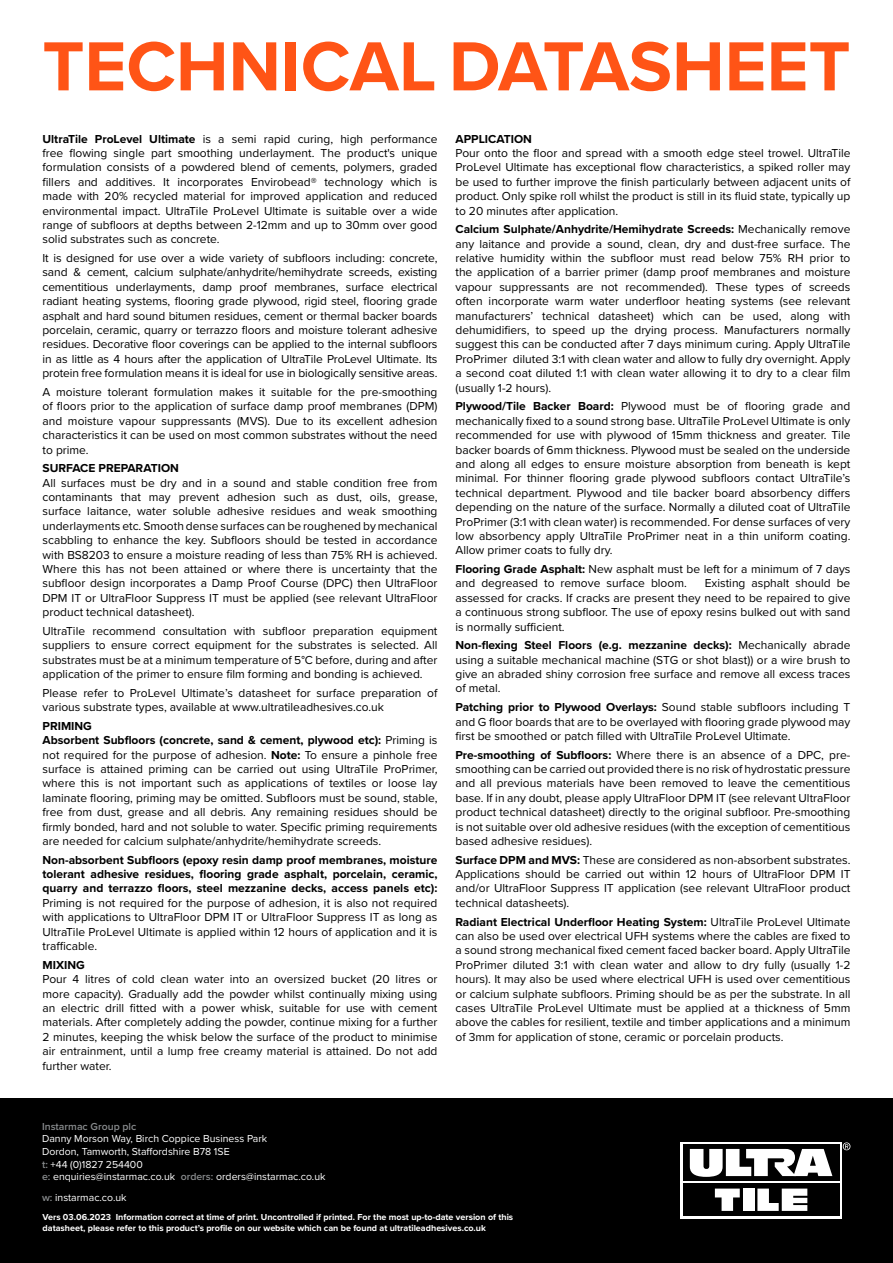
<style>
.page{position:relative;width:893px;height:1263px;background:#fff}
.page>*{position:absolute;margin:0;border:0;box-sizing:border-box;transform-origin:0 0}
.t1{font:700 72px "Proxima Nova";color:#ff5416}
.t2{font:12px/14.4px "Proxima Nova";color:#000;text-align:justify}
.t3{font:700 12px "Proxima Nova";color:#000}
.t4{font:10.5px/12.6px "Proxima Nova";color:#fff}
.t5{font:600 10.5px "Proxima Nova";color:#888b8d}
.t6{font:700 9px/10.8px "Proxima Nova";color:#fff}
.s1{font-weight:700}
.s2{font-weight:600;color:#888b8d}
</style>
<div class="page">
<div style="left:0;top:1098px;width:893px;height:165px;background:#000"></div>
<svg style="left:843px;top:1142px;width:7px;height:8px"></svg>
<svg style="left:680px;top:1142px;width:162px;height:76px;background:#d9d9d9"></svg>
<div style="left:683px;top:1183px;width:156px;height:33px;background:#000"></div>
<svg style="left:715px;top:1188px;width:25px;height:23px"></svg>
<div style="left:743px;top:1188px;width:11px;height:23px;background:#fff"></div>
<svg style="left:757px;top:1188px;width:50px;height:23px"></svg>
<div style="left:683px;top:1145px;width:156px;height:36px;background:#010101"></div>
<svg style="left:690px;top:1149px;width:142px;height:28px"></svg>
<p class="t1" style="left:43px;top:13px;width:809px">TECHNICAL DATASHEET</p>
<p class="t2" style="left:43px;top:131px;width:396px"><span class="s1">UltraTile ProLevel Ultimate</span> is a semi rapid curing, high performance free flowing single part smoothing underlayment. The product's unique formulation consists of a powdered blend of cements, polymers, graded fillers and additives. It incorporates Envirobead® technology which is made with 20% recycled material for improved application and reduced environmental impact. UltraTile ProLevel Ultimate is suitable over a wide range of subfloors at depths between 2-12mm and up to 30mm over good solid substrates such as concrete.</p>
<p class="t2" style="left:43px;top:250px;width:396px">It is designed for use over a wide variety of subfloors including: concrete, sand &amp; cement, calcium sulphate/anhydrite/hemihydrate screeds, existing cementitious underlayments, damp proof membranes, surface electrical radiant heating systems, flooring grade plywood, rigid steel, flooring grade asphalt and hard sound bitumen residues, cement or thermal backer boards porcelain, ceramic, quarry or terrazzo floors and moisture tolerant adhesive residues. Decorative floor coverings can be applied to the internal subfloors in as little as 4 hours after the application of UltraTile ProLevel Ultimate. Its protein free formulation means it is ideal for use in biologically sensitive areas.</p>
<p class="t2" style="left:43px;top:384px;width:396px">A moisture tolerant formulation makes it suitable for the pre-smoothing of floors prior to the application of surface damp proof membranes (DPM) and moisture vapour suppressants (MVS). Due to its excellent adhesion characteristics it can be used on most common substrates without the need to prime.</p>
<p class="t3" style="left:43px;top:459px;width:138px">SURFACE PREPARATION</p>
<p class="t2" style="left:43px;top:475px;width:396px">All surfaces must be dry and in a sound and stable condition free from contaminants that may prevent adhesion such as dust, oils, grease, surface laitance, water soluble adhesive residues and weak smoothing underlayments etc. Smooth dense surfaces can be roughened by mechanical scabbling to enhance the key. Subfloors should be tested in accordance with BS8203 to ensure a moisture reading of less than 75% RH is achieved.<br>Where this has not been attained or where there is uncertainty that the subfloor design incorporates a Damp Proof Course (DPC) then UltraFloor DPM IT or UltraFloor Suppress IT must be applied (see relevant UltraFloor product technical datasheet).</p>
<p class="t2" style="left:43px;top:623px;width:396px">UltraTile recommend consultation with subfloor preparation equipment suppliers to ensure correct equipment for the substrates is selected. All substrates must be at a minimum temperature of 5°C before, during and after application of the primer to ensure film forming and bonding is achieved.</p>
<p class="t2" style="left:43px;top:685px;width:396px">Please refer to ProLevel Ultimate’s datasheet for surface preparation of various substrate types, available at www.ultratileadhesives.co.uk</p>
<p class="t3" style="left:43px;top:717px;width:51px">PRIMING</p>
<p class="t2" style="left:43px;top:732px;width:396px"><span class="s1">Absorbent Subfloors (concrete, sand &amp; cement, plywood etc):</span> Priming is not required for the purpose of adhesion. <span class="s1">Note:</span> To ensure a pinhole free surface is attained priming can be carried out using UltraTile ProPrimer, where this is not important such as applications of textiles or loose lay laminate flooring, priming may be omitted. Subfloors must be sound, stable, free from dust, grease and all debris. Any remaining residues should be firmly bonded, hard and not soluble to water. Specific priming requirements are needed for calcium sulphate/anhydrite/hemihydrate screeds.</p>
<p class="t2" style="left:43px;top:852px;width:396px"><span class="s1">Non-absorbent Subfloors (epoxy resin damp proof membranes, moisture tolerant adhesive residues, flooring grade asphalt, porcelain, ceramic, quarry and terrazzo floors, steel mezzanine decks, access panels etc):<br></span>Priming is not required for the purpose of adhesion, it is also not required with applications to UltraFloor DPM IT or UltraFloor Suppress IT as long as UltraTile ProLevel Ultimate is applied within 12 hours of application and it is trafficable.</p>
<p class="t3" style="left:43px;top:956px;width:44px">MIXING</p>
<p class="t2" style="left:43px;top:971px;width:396px">Pour 4 litres of cold clean water into an oversized bucket (20 litres or more capacity). Gradually add the powder whilst continually mixing using an electric drill fitted with a power whisk, suitable for use with cement materials. After completely adding the powder, continue mixing for a further 2 minutes, keeping the whisk below the surface of the product to minimise air entrainment, until a lump free creamy material is attained. Do not add further water.</p>
<p class="t3" style="left:455px;top:130px;width:78px">APPLICATION</p>
<p class="t2" style="left:455px;top:145px;width:396px">Pour onto the floor and spread with a smooth edge steel trowel. UltraTile ProLevel Ultimate has exceptional flow characteristics, a spiked roller may be used to further improve the finish particularly between adjacent units of product. Only spike roll whilst the product is still in its fluid state, typically up to 20 minutes after application.</p>
<p class="t2" style="left:455px;top:221px;width:396px"><span class="s1">Calcium Sulphate/Anhydrite/Hemihydrate Screeds:</span> Mechanically remove any laitance and provide a sound, clean, dry and dust-free surface. The relative humidity within the subfloor must read below 75% RH prior to the application of a barrier primer (damp proof membranes and moisture vapour suppressants are not recommended). These types of screeds often incorporate warm water underfloor heating systems (see relevant manufacturers’ technical datasheet) which can be used, along with dehumidifiers, to speed up the drying process. Manufacturers normally suggest this can be conducted after 7 days minimum curing. Apply UltraTile ProPrimer diluted 3:1 with clean water and allow to fully dry overnight. Apply a second coat diluted 1:1 with clean water allowing it to dry to a clear film (usually 1-2 hours).</p>
<p class="t2" style="left:455px;top:399px;width:396px"><span class="s1">Plywood/Tile Backer Board:</span> Plywood must be of flooring grade and mechanically fixed to a sound strong base. UltraTile ProLevel Ultimate is only recommended for use with plywood of 15mm thickness and greater. Tile backer boards of 6mm thickness. Plywood must be sealed on the underside and along all edges to ensure moisture absorption from beneath is kept minimal. For thinner flooring grade plywood subfloors contact UltraTile’s technical department. Plywood and tile backer board absorbency differs depending on the nature of the surface. Normally a diluted coat of UltraTile ProPrimer (3:1 with clean water) is recommended. For dense surfaces of very low absorbency apply UltraTile ProPrimer neat in a thin uniform coating.<br>Allow primer coats to fully dry.</p>
<p class="t2" style="left:455px;top:561px;width:396px"><span class="s1">Flooring Grade Asphalt:</span> New asphalt must be left for a minimum of 7 days and degreased to remove surface bloom.</p>
<p class="t2" style="left:455px;top:576px;width:396px;text-indent:249px">Existing asphalt should be assessed for cracks. If cracks are present they need to be repaired to give a continuous strong subfloor. The use of epoxy resins bulked out with sand is normally sufficient.</p>
<p class="t2" style="left:455px;top:637px;width:396px"><span class="s1">Non-flexing Steel Floors (e.g. mezzanine decks):</span> Mechanically abrade using a suitable mechanical machine (STG or shot blast)) or a wire brush to give an abraded shiny corrosion free surface and remove all excess traces of metal.</p>
<p class="t2" style="left:455px;top:699px;width:396px"><span class="s1">Patching prior to Plywood Overlays:</span> Sound stable subfloors including T and G floor boards that are to be overlayed with flooring grade plywood may first be smoothed or patch filled with UltraTile ProLevel Ultimate.</p>
<p class="t2" style="left:455px;top:747px;width:396px"><span class="s1">Pre-smoothing of Subfloors:</span> Where there is an absence of a DPC, pre&shy;smoothing can be carried out provided there is no risk of hydrostatic pressure and all previous materials have been removed to leave the cementitious base. If in any doubt, please apply UltraFloor DPM IT (see relevant UltraFloor product technical datasheet) directly to the original subfloor. Pre-smoothing is not suitable over old adhesive residues (with the exception of cementitious based adhesive residues).</p>
<p class="t2" style="left:455px;top:852px;width:396px"><span class="s1">Surface DPM and MVS:</span> These are considered as non-absorbent substrates.<br>Applications should be carried out within 12 hours of UltraFloor DPM IT and/or UltraFloor Suppress IT application (see relevant UltraFloor product technical datasheets).</p>
<p class="t2" style="left:455px;top:914px;width:396px"><span class="s1">Radiant Electrical Underfloor Heating System:</span> UltraTile ProLevel Ultimate can also be used over electrical UFH systems where the cables are fixed to a sound strong mechanical fixed cement faced backer board. Apply UltraTile ProPrimer diluted 3:1 with clean water and allow to dry fully (usually 1-2 hours). It may also be used where electrical UFH is used over cementitious or calcium sulphate subfloors. Priming should be as per the substrate. In all cases UltraTile ProLevel Ultimate must be applied at a thickness of 5mm above the cables for resilient, textile and timber applications and a minimum of 3mm for application of stone, ceramic or porcelain products.</p>
<p class="t5" style="left:42px;top:1120px;width:96px">Instarmac Group plc</p>
<p class="t4" style="left:42px;top:1132px;width:285px">Danny Morson Way, Birch Coppice Business Park<br>Dordon, Tamworth, Staffordshire B78 1SE<br><span class="s2">t:</span> +44 (0)1827 254400<br><span class="s2">e:</span> enquiries@instarmac.co.uk <span class="s2">orders:</span> orders@instarmac.co.uk</p>
<p class="t4" style="left:42px;top:1191px;width:86px"><span class="s2">w:</span> instarmac.co.uk</p>
<p class="t6" style="left:43px;top:1212px;width:472px">Vers 03.06.2023 Information correct at time of print. Uncontrolled if printed. For the most up-to-date version of this datasheet, please refer to this product’s profile on our website which can be found at ultratileadhesives.co.uk</p>
</div>
